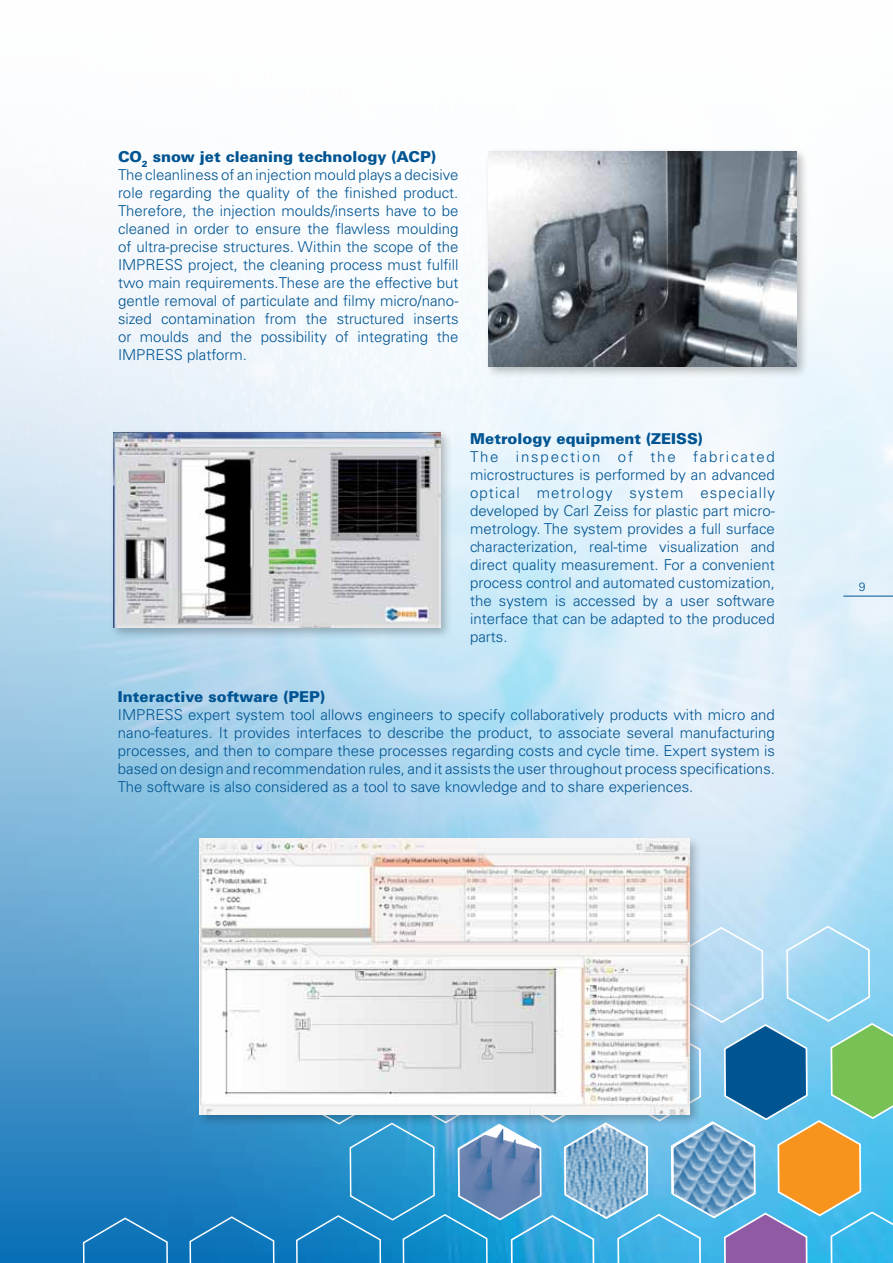
<style>
.page{position:relative;width:893px;height:1263px;background:#fff}
.page>*{position:absolute;margin:0;border:0;box-sizing:border-box;transform-origin:0 0}
.t1{font:300 15px/18px "Univers LT Std";color:#005492;text-align:justify}
.t2{font:900 15px "Univers LT Std";color:#005492}
.t3{font:300 12px "Univers LT Std";color:#005492}
.s1{font-weight:900}
</style>
<div class="page">
<img style="left:0;top:222px;width:893px;height:1041px">
<svg style="left:82px;top:1216px;width:87px;height:47px;background:#1979bb"></svg>
<svg style="left:188px;top:1215px;width:87px;height:48px;background:#197bbd"></svg>
<svg style="left:295px;top:925px;width:598px;height:338px;background:#66accb"></svg>
<hr style="left:843px;top:596px;width:50px;height:1px;background:#005492">
<div style="left:484px;top:147px;width:325px;height:231px;background:#000;opacity:.25"></div>
<img style="left:488px;top:151px;width:308px;height:215px">
<div style="left:109px;top:429px;width:344px;height:211px;background:#000;opacity:.25"></div>
<img style="left:113px;top:433px;width:327px;height:195px">
<div style="left:196px;top:835px;width:505px;height:292px;background:#000;opacity:.25"></div>
<img style="left:200px;top:839px;width:489px;height:275px">
<p class="t1" style="left:118px;top:148px;width:342px;text-align:left"><span class="s1">CO</span><sub>2</sub> <span class="s1">snow jet cleaning technology (ACP)<br></span>The cleanliness of an injection mould plays a decisive role regarding the quality of the finished product.<br>Therefore, the injection moulds/inserts have to be cleaned in order to ensure the flawless moulding of ultra-precise structures. Within the scope of the IMPRESS project, the cleaning process must fulfill two main requirements.These are the effective but gentle removal of particulate and filmy micro/nano&shy;sized contamination from the structured inserts or moulds and the possibility of integrating the IMPRESS platform.</p>
<p class="t2" style="left:470px;top:429px;width:234px">Metrology equipment (ZEISS)</p>
<p class="t1" style="left:470px;top:448px;width:306px">The inspection of the fabricated microstructures is performed by an advanced optical metrology system especially developed by Carl Zeiss for plastic part micro&shy;metrology. The system provides a full surface characterization, real-time visualization and direct quality measurement. For a convenient process control and automated customization, the system is accessed by a user software interface that can be adapted to the produced parts.</p>
<p class="t2" style="left:118px;top:687px;width:209px">Interactive software (PEP)</p>
<p class="t1" style="left:118px;top:706px;width:658px">IMPRESS expert system tool allows engineers to specify collaboratively products with micro and nano-features. It provides interfaces to describe the product, to associate several manufacturing processes, and then to compare these processes regarding costs and cycle time. Expert system is based on design and recommendation rules, and it assists the user throughout process specifications.<br>The software is also considered as a tool to save knowledge and to share experiences.</p>
<p class="t3" style="left:859px;top:580px;width:8px">9</p>
</div>
